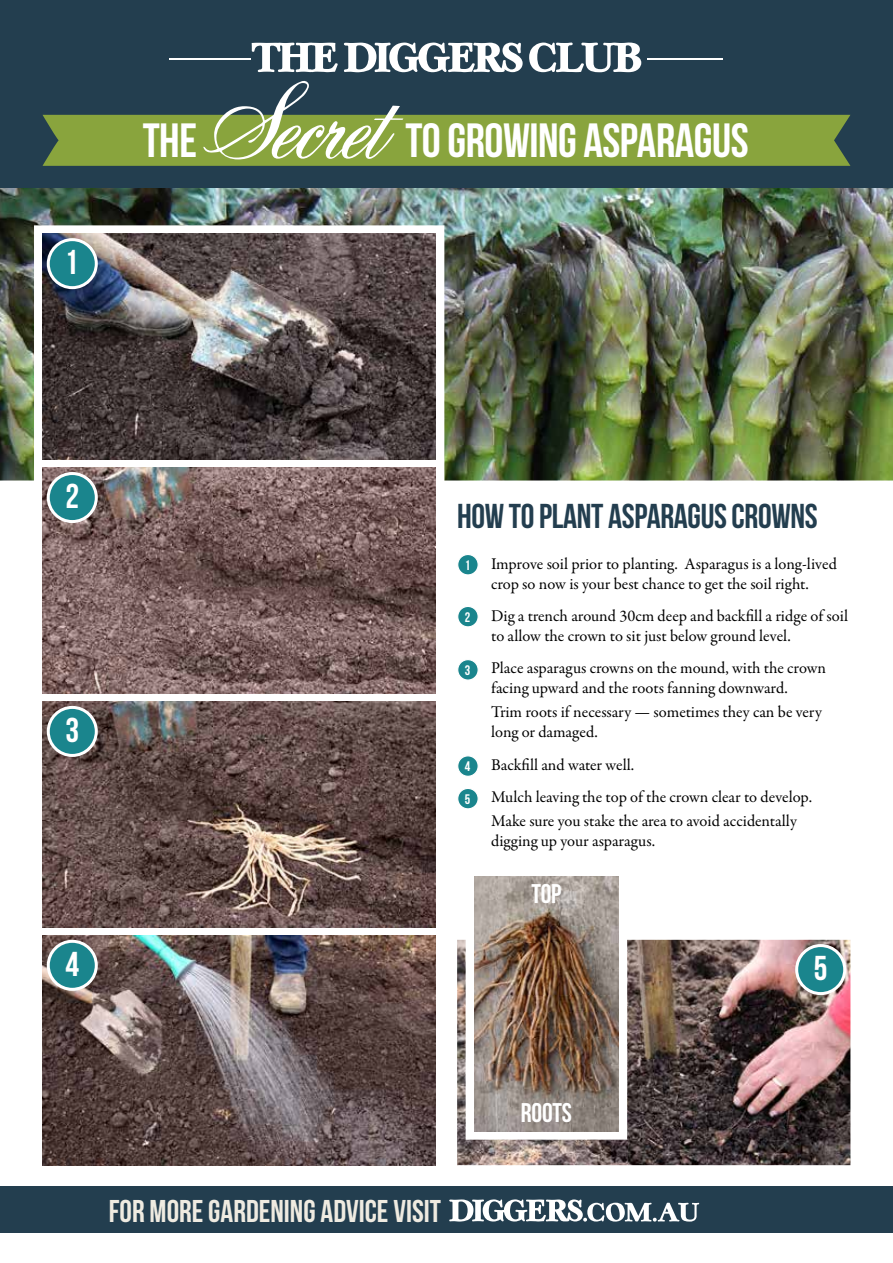
<style>
.page{position:relative;width:893px;height:1263px;background:#fff}
.page>*{position:absolute;margin:0;border:0;box-sizing:border-box;transform-origin:0 0}
.t1{font:48px "Bebas Neue";letter-spacing:-.01em;color:#fff}
.t2{font:34.5px "Bebas Neue";letter-spacing:-.01em;color:#233e4f}
.t3{font:34.5px "Bebas Neue";color:#fff}
.t4{font:31.5px "Bebas Neue";color:#efebe1}
.t5{font:27px "Bebas Neue";letter-spacing:-.01em;color:#fff}
.t6{font:16.5px/19.8px "Garamond Premr Pro";letter-spacing:-.005em;color:#000}
.t7{font:13.8px "Bebas Neue";color:#fff}
</style>
<div class="page">
<img style="left:457px;top:940px;width:393px;height:225px">
<div style="left:458px;top:554px;width:20px;height:21px;background:#1a858d;border-radius:50%"></div>
<div style="left:457px;top:554px;width:22px;height:21px;border:1px solid #fff;border-radius:50%"></div>
<div style="left:458px;top:606px;width:20px;height:21px;background:#1a858d;border-radius:50%"></div>
<div style="left:457px;top:606px;width:22px;height:21px;border:1px solid #fff;border-radius:50%"></div>
<div style="left:458px;top:660px;width:20px;height:20px;background:#1a858d;border-radius:50%"></div>
<div style="left:457px;top:659px;width:22px;height:22px;border:1px solid #fff;border-radius:50%"></div>
<div style="left:458px;top:756px;width:20px;height:20px;background:#1a858d;border-radius:50%"></div>
<div style="left:457px;top:755px;width:22px;height:22px;border:1px solid #fff;border-radius:50%"></div>
<div style="left:458px;top:788px;width:20px;height:21px;background:#1a858d;border-radius:50%"></div>
<div style="left:457px;top:788px;width:22px;height:21px;border:1px solid #fff;border-radius:50%"></div>
<img style="left:0;top:187px;width:893px;height:293px">
<img style="left:43px;top:468px;width:393px;height:225px">
<img style="left:43px;top:702px;width:393px;height:225px">
<div style="left:48px;top:473px;width:48px;height:48px;background:#1a858d;border-radius:50%"></div>
<div style="left:47px;top:472px;width:51px;height:51px;border:3px solid #fff;border-radius:50%"></div>
<div style="left:48px;top:707px;width:48px;height:48px;background:#1a858d;border-radius:50%"></div>
<div style="left:47px;top:706px;width:51px;height:51px;border:3px solid #fff;border-radius:50%"></div>
<div style="left:48px;top:240px;width:48px;height:48px;background:#1a858d;border-radius:50%"></div>
<div style="left:47px;top:238px;width:51px;height:51px;border:3px solid #fff;border-radius:50%"></div>
<img style="left:43px;top:935px;width:393px;height:230px">
<div style="left:0;top:1186px;width:893px;height:47px;background:#233e4f"></div>
<svg style="left:449px;top:1199px;width:250px;height:22px"></svg>
<img style="left:474px;top:876px;width:145px;height:255px">
<div style="left:0;top:0;width:893px;height:187px;background:#233e4f"></div>
<hr style="left:170px;top:59px;width:81px;height:1px;background:#fff">
<hr style="left:648px;top:59px;width:75px;height:1px;background:#fff">
<svg style="left:252px;top:43px;width:86px;height:29px"></svg>
<svg style="left:344px;top:43px;width:179px;height:29px"></svg>
<svg style="left:529px;top:43px;width:112px;height:29px"></svg>
<svg style="left:43px;top:81px;width:807px;height:85px"></svg>
<div style="left:48px;top:941px;width:48px;height:48px;background:#1a858d;border-radius:50%"></div>
<div style="left:47px;top:940px;width:51px;height:51px;border:3px solid #fff;border-radius:50%"></div>
<div style="left:797px;top:945px;width:48px;height:48px;background:#1a858d;border-radius:50%"></div>
<div style="left:795px;top:944px;width:51px;height:51px;border:3px solid #fff;border-radius:50%"></div>
<h2 class="t3" style="left:64px;top:244px;width:15px">1</h2>
<h1 class="t1" style="left:143px;top:114px;width:56px">THE</h1>
<h1 class="t1" style="left:405px;top:114px;width:345px">TO GROWING ASPARAGUS</h1>
<h2 class="t3" style="left:65px;top:477px;width:15px">2</h2>
<h2 class="t3" style="left:65px;top:711px;width:15px">3</h2>
<h2 class="t2" style="left:457px;top:497px;width:362px">HOW TO PLANT ASPARAGUS CROWNS</h2>
<p class="t7" style="left:465px;top:557px;width:7px">1</p>
<p class="t6" style="left:491px;top:554px;width:347px">Improve soil prior to planting. Asparagus is a long-lived crop so now is your best chance to get the soil right.</p>
<p class="t7" style="left:465px;top:609px;width:7px">2</p>
<p class="t6" style="left:491px;top:606px;width:358px">Dig a trench around 30cm deep and backfill a ridge of soil to allow the crown to sit just below ground level.</p>
<p class="t7" style="left:465px;top:663px;width:7px">3</p>
<p class="t6" style="left:491px;top:659px;width:336px">Place asparagus crowns on the mound, with the crown facing upward and the roots fanning downward.</p>
<p class="t6" style="left:491px;top:703px;width:332px">Trim roots if necessary — sometimes they can be very long or damaged.</p>
<p class="t7" style="left:465px;top:759px;width:7px">4</p>
<p class="t6" style="left:491px;top:755px;width:145px">Backfill and water well.</p>
<p class="t7" style="left:465px;top:791px;width:7px">5</p>
<p class="t6" style="left:491px;top:785px;width:322px;line-height:24px">Mulch leaving the top of the crown clear to develop.<br>Make sure you stake the area to avoid accidentally</p>
<p class="t6" style="left:491px;top:831px;width:165px">digging up your asparagus.</p>
<h3 class="t5" style="left:531px;top:879px;width:31px">TOP</h3>
<h2 class="t3" style="left:65px;top:945px;width:15px">4</h2>
<h2 class="t3" style="left:814px;top:949px;width:15px">5</h2>
<h3 class="t4" style="left:109px;top:1193px;width:334px">FOR MORE GARDENING ADVICE VISIT</h3>
<h3 class="t5" style="left:521px;top:1097px;width:52px">ROOTS</h3>
</div>
